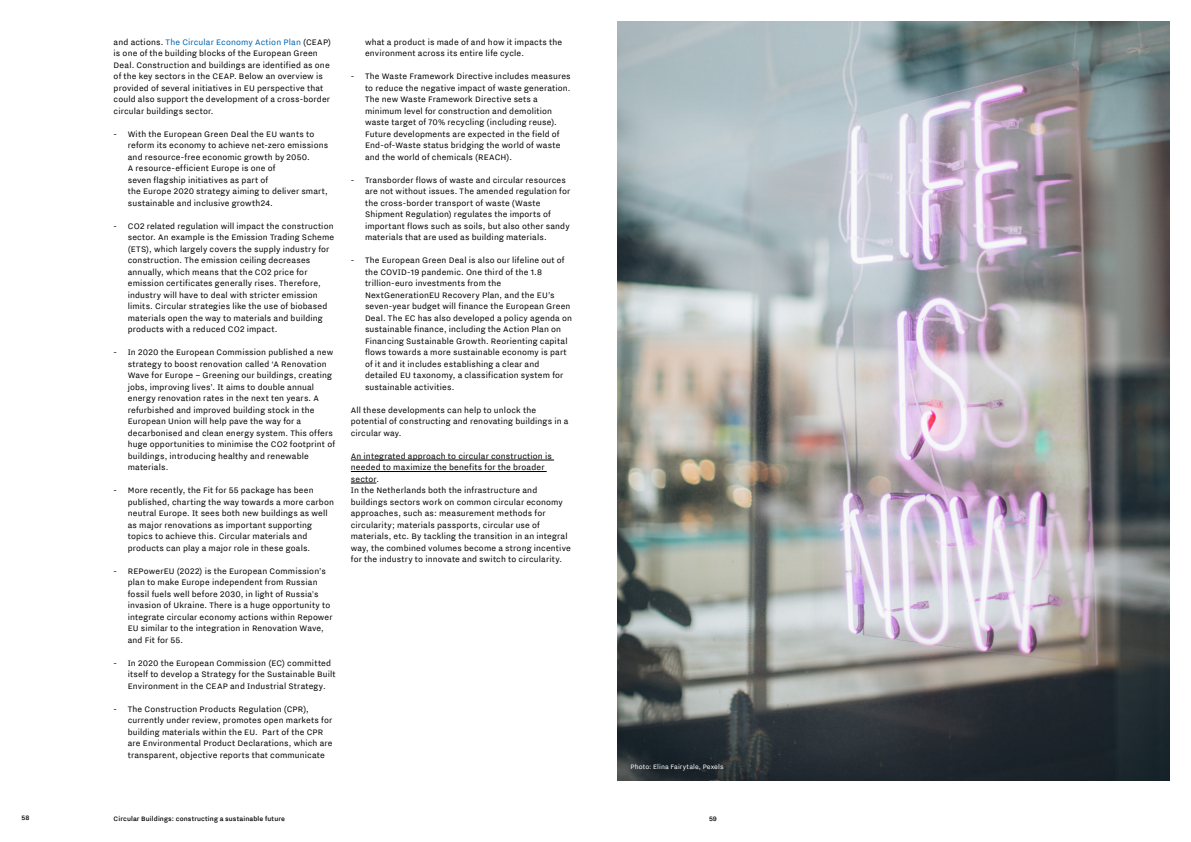
<style>
.page{position:relative;width:1191px;height:842px;background:#fff}
.page>*{position:absolute;margin:0;border:0;box-sizing:border-box;transform-origin:0 0}
.t1{font:10px/11.5px "NL Nitti Grotesk";letter-spacing:.015em;color:#000}
.t2{font:500 8px "NL Nitti Grotesk";letter-spacing:.015em;color:#000}
.t3{font:8px "NL Nitti Grotesk";letter-spacing:.015em;color:#fff}
.s1{color:#0063af}
</style>
<div class="page">
<hr style="left:351px;top:460px;width:203px;height:1px;background:#000">
<hr style="left:351px;top:471px;width:195px;height:1px;background:#000">
<svg style="left:351px;top:483px;width:25px;height:1px"></svg>
<img style="left:617px;top:22px;width:552px;height:759px">
<p class="t1" style="left:114px;top:36px;width:219px">and actions. <span class="s1">The Circular Economy Action Plan</span> (CEAP) is one of the building blocks of the European Green Deal. Construction and buildings are identified as one of the key sectors in the CEAP. Below an overview is provided of several initiatives in EU perspective that could also support the development of a cross-border circular buildings sector.</p>
<p class="t1" style="left:128px;top:128px;width:202px;text-indent:-14px">- With the European Green Deal the EU wants to reform its economy to achieve net-zero emissions and resource-free economic growth by 2050.<br>A resource-efficient Europe is one of<br>seven flagship initiatives as part of<br>the Europe 2020 strategy aiming to deliver smart, sustainable and inclusive growth24.</p>
<p class="t1" style="left:128px;top:220px;width:208px;text-indent:-14px">- CO2 related regulation will impact the construction sector. An example is the Emission Trading Scheme (ETS), which largely covers the supply industry for construction. The emission ceiling decreases annually, which means that the CO2 price for emission certificates generally rises. Therefore, industry will have to deal with stricter emission limits. Circular strategies like the use of biobased materials open the way to materials and building products with a reduced CO2 impact.</p>
<p class="t1" style="left:128px;top:346px;width:209px;text-indent:-14px">- In 2020 the European Commission published a new strategy to boost renovation called ‘A Renovation Wave for Europe – Greening our buildings, creating jobs, improving lives’. It aims to double annual energy renovation rates in the next ten years. A refurbished and improved building stock in the European Union will help pave the way for a decarbonised and clean energy system. This offers huge opportunities to minimise the CO2 footprint of buildings, introducing healthy and renewable materials.</p>
<p class="t1" style="left:128px;top:484px;width:208px;text-indent:-14px">- More recently, the Fit for 55 package has been published, charting the way towards a more carbon neutral Europe. It sees both new buildings as well as major renovations as important supporting topics to achieve this. Circular materials and products can play a major role in these goals.</p>
<p class="t1" style="left:128px;top:565px;width:206px;text-indent:-14px">- REPowerEU (2022) is the European Commission’s plan to make Europe independent from Russian fossil fuels well before 2030, in light of Russia's invasion of Ukraine. There is a huge opportunity to integrate circular economy actions within Repower EU similar to the integration in Renovation Wave, and Fit for 55.</p>
<p class="t1" style="left:128px;top:657px;width:209px;text-indent:-14px">- In 2020 the European Commission (EC) committed itself to develop a Strategy for the Sustainable Built<br>Environment in the CEAP and Industrial Strategy.</p>
<p class="t1" style="left:128px;top:703px;width:206px;text-indent:-14px">- The Construction Products Regulation (CPR), currently under review, promotes open markets for building materials within the EU. Part of the CPR are Environmental Product Declarations, which are transparent, objective reports that communicate</p>
<p class="t1" style="left:365px;top:36px;width:199px">what a product is made of and how it impacts the environment across its entire life cycle.</p>
<p class="t1" style="left:365px;top:70px;width:207px;text-indent:-14px">- The Waste Framework Directive includes measures to reduce the negative impact of waste generation.<br>The new Waste Framework Directive sets a minimum level for construction and demolition waste target of 70% recycling (including reuse).<br>Future developments are expected in the field of End-of-Waste status bridging the world of waste and the world of chemicals (REACH).</p>
<p class="t1" style="left:365px;top:174px;width:207px;text-indent:-14px">- Transborder flows of waste and circular resources are not without issues. The amended regulation for the cross-border transport of waste (Waste Shipment Regulation) regulates the imports of important flows such as soils, but also other sandy materials that are used as building materials.</p>
<p class="t1" style="left:365px;top:254px;width:208px;text-indent:-14px">- The European Green Deal is also our lifeline out of the COVID-19 pandemic. One third of the 1.8 trillion-euro investments from the NextGenerationEU Recovery Plan, and the EU’s seven-year budget will finance the European Green Deal. The EC has also developed a policy agenda on sustainable finance, including the Action Plan on Financing Sustainable Growth. Reorienting capital flows towards a more sustainable economy is part of it and it includes establishing a clear and detailed EU taxonomy, a classification system for sustainable activities.</p>
<p class="t1" style="left:351px;top:404px;width:219px">All these developments can help to unlock the potential of constructing and renovating buildings in a circular way.</p>
<p class="t1" style="left:351px;top:450px;width:221px">An integrated approach to circular construction is needed to maximize the benefits for the broader sector.<br>In the Netherlands both the infrastructure and buildings sectors work on common circular economy approaches, such as: measurement methods for circularity; materials passports, circular use of materials, etc. By tackling the transition in an integral way, the combined volumes become a strong incentive for the industry to innovate and switch to circularity.</p>
<p class="t3" style="left:630px;top:762px;width:95px">Photo: Elina Fairytale, Pexels</p>
<p class="t2" style="left:22px;top:813px;width:9px">58</p>
<p class="t2" style="left:114px;top:814px;width:173px">Circular Buildings: constructing a sustainable future</p>
<p class="t2" style="left:709px;top:814px;width:9px">59</p>
</div>
